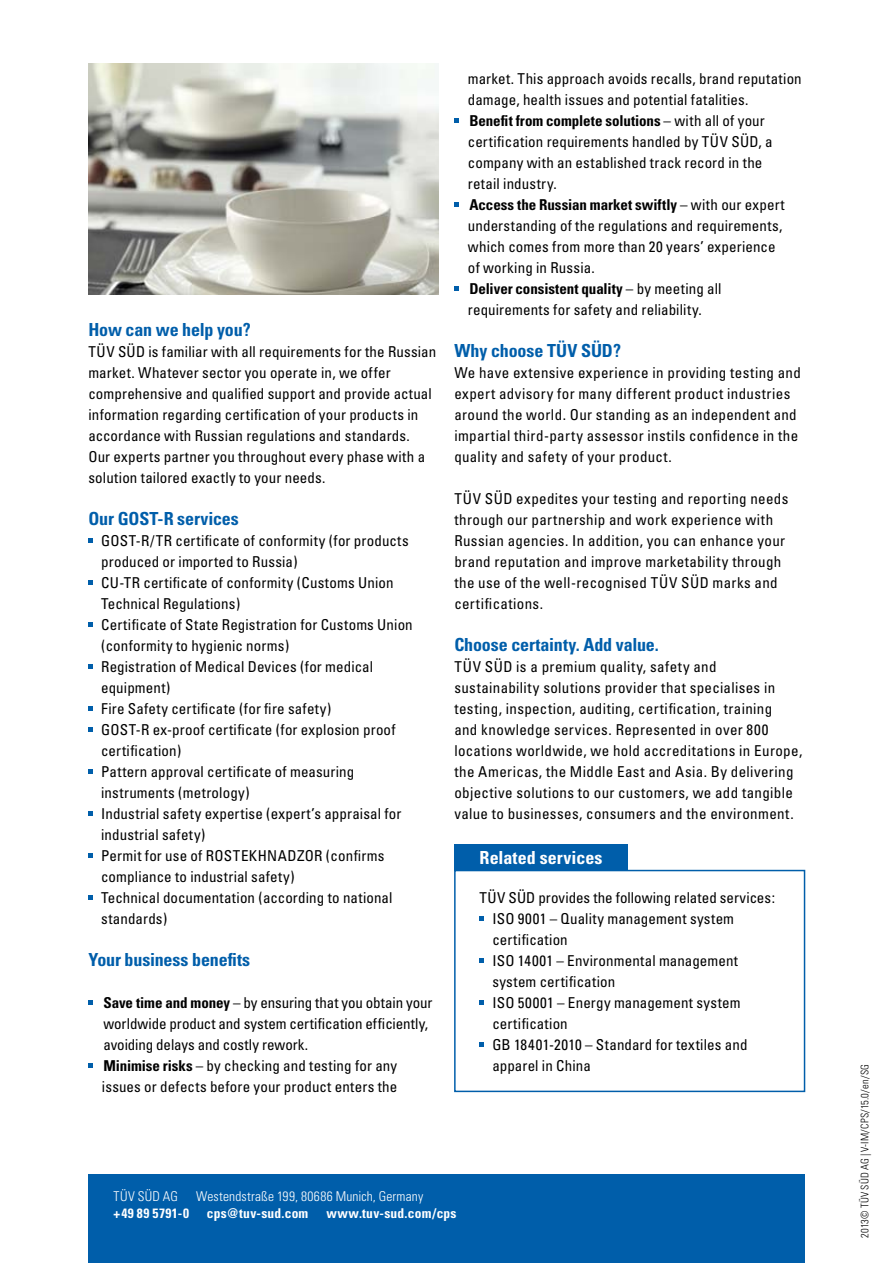
<style>
.page{position:relative;width:893px;height:1263px;background:#fff}
.page>*{position:absolute;margin:0;border:0;box-sizing:border-box;transform-origin:0 0}
.t1{font:700 condensed 18px "Univers";letter-spacing:-.01em;color:#005eaa}
.t2{font:700 condensed 18px "Univers";letter-spacing:.005em;color:#fff}
.t3{font:condensed 15px/21px "Univers";letter-spacing:.015em;color:#000}
.t4{font:700 condensed 13.5px "Univers";letter-spacing:.02em;color:#fff}
.t5{font:300 condensed 13.5px "Univers";letter-spacing:.015em;color:#fff}
.t6{font:300 condensed 10.5px "Univers";letter-spacing:.015em;color:#000}
.s1{font-weight:700}
</style>
<div class="page">
<svg style="left:88px;top:538px;width:5px;height:5px"></svg>
<svg style="left:88px;top:580px;width:5px;height:5px"></svg>
<svg style="left:88px;top:622px;width:5px;height:5px"></svg>
<svg style="left:88px;top:664px;width:5px;height:5px"></svg>
<svg style="left:88px;top:706px;width:5px;height:5px"></svg>
<svg style="left:88px;top:728px;width:5px;height:4px"></svg>
<svg style="left:88px;top:770px;width:5px;height:4px"></svg>
<svg style="left:88px;top:812px;width:5px;height:4px"></svg>
<svg style="left:88px;top:854px;width:5px;height:4px"></svg>
<svg style="left:88px;top:896px;width:5px;height:4px"></svg>
<svg style="left:88px;top:1001px;width:5px;height:4px"></svg>
<svg style="left:88px;top:1064px;width:5px;height:4px"></svg>
<svg style="left:454px;top:118px;width:5px;height:5px"></svg>
<svg style="left:454px;top:202px;width:5px;height:5px"></svg>
<svg style="left:454px;top:286px;width:5px;height:5px"></svg>
<img style="left:88px;top:63px;width:350px;height:231px">
<div style="left:88px;top:1174px;width:717px;height:89px;background:#005eaa"></div>
<div style="left:454px;top:870px;width:351px;height:222px;border:2px solid #005eaa"></div>
<div style="left:454px;top:844px;width:173px;height:26px;background:#005eaa"></div>
<svg style="left:480px;top:917px;width:4px;height:4px"></svg>
<svg style="left:480px;top:959px;width:4px;height:4px"></svg>
<svg style="left:480px;top:1001px;width:4px;height:4px"></svg>
<svg style="left:480px;top:1043px;width:4px;height:4px"></svg>
<p class="t1" style="left:88px;top:319px;width:164px">How can we help you?</p>
<p class="t3" style="left:88px;top:341px;width:349px">TÜV SÜD is familiar with all requirements for the Russian market. Whatever sector you operate in, we offer comprehensive and qualified support and provide actual information regarding certification of your products in accordance with Russian regulations and standards.<br>Our experts partner you throughout every phase with a solution tailored exactly to your needs.</p>
<p class="t1" style="left:88px;top:508px;width:152px">Our GOST-R services</p>
<p class="t3" style="left:101px;top:530px;width:313px">GOST-R/TR certificate of conformity (for products produced or imported to Russia)<br>CU-TR certificate of conformity (Customs Union Technical Regulations)<br>Certificate of State Registration for Customs Union (conformity to hygienic norms)<br>Registration of Medical Devices (for medical equipment)<br>Fire Safety certificate (for fire safety)<br>GOST-R ex-proof certificate (for explosion proof certification)<br>Pattern approval certificate of measuring instruments (metrology)<br>Industrial safety expertise (expert’s appraisal for industrial safety)<br>Permit for use of ROSTEKHNADZOR (confirms compliance to industrial safety)<br>Technical documentation (according to national standards)</p>
<p class="t1" style="left:88px;top:949px;width:163px">Your business benefits</p>
<p class="t3" style="left:102px;top:992px;width:332px"><span class="s1">Save time and money</span> – by ensuring that you obtain your worldwide product and system certification efficiently, avoiding delays and costly rework.<br><span class="s1">Minimise risks</span> – by checking and testing for any issues or defects before your product enters the</p>
<p class="t3" style="left:468px;top:68px;width:335px">market. This approach avoids recalls, brand reputation damage, health issues and potential fatalities.<br><span class="s1">Benefit from complete solutions</span> – with all of your certification requirements handled by TÜV SÜD, a company with an established track record in the<br>retail industry.<br><span class="s1">Access the Russian market swiftly</span> – with our expert understanding of the regulations and requirements, which comes from more than 20 years’ experience<br>of working in Russia.<br><span class="s1">Deliver consistent quality</span> – by meeting all requirements for safety and reliability.</p>
<p class="t1" style="left:454px;top:340px;width:168px">Why choose TÜV SÜD?</p>
<p class="t3" style="left:454px;top:362px;width:348px">We have extensive experience in providing testing and expert advisory for many different product industries around the world. Our standing as an independent and impartial third-party assessor instils confidence in the quality and safety of your product.</p>
<p class="t3" style="left:454px;top:488px;width:335px">TÜV SÜD expedites your testing and reporting needs through our partnership and work experience with Russian agencies. In addition, you can enhance your brand reputation and improve marketability through the use of the well-recognised TÜV SÜD marks and certifications.</p>
<p class="t1" style="left:454px;top:634px;width:206px">Choose certainty. Add value.</p>
<p class="t3" style="left:454px;top:656px;width:349px">TÜV SÜD is a premium quality, safety and sustainability solutions provider that specialises in testing, inspection, auditing, certification, training<br>and knowledge services. Represented in over 800 locations worldwide, we hold accreditations in Europe, the Americas, the Middle East and Asia. By delivering objective solutions to our customers, we add tangible value to businesses, consumers and the environment.</p>
<p class="t2" style="left:480px;top:847px;width:124px">Related services</p>
<p class="t3" style="left:492px;top:887px;width:284px;text-indent:-13px">TÜV SÜD provides the following related services:<br>ISO 9001 – Quality management system certification<br>ISO 14001 – Environmental management system certification<br>ISO 50001 – Energy management system certification<br>GB 18401-2010 – Standard for textiles and apparel in China</p>
<p class="t5" style="left:114px;top:1188px;width:66px">TÜV SÜD AG</p>
<p class="t5" style="left:196px;top:1188px;width:229px">Westendstraße 199, 80686 Munich, Germany</p>
<p class="t4" style="left:114px;top:1204px;width:77px">+49 89 5791-0</p>
<p class="t4" style="left:207px;top:1204px;width:103px">cps@tuv-sud.com</p>
<p class="t4" style="left:326px;top:1204px;width:132px">www.tuv-sud.com/cps</p>
<p class="t6" style="left:858px;top:1238px;width:175px;rotate:-90deg">2013© TÜV SÜD AG | V-IM/CPS/15.0/en/SG</p>
</div>
